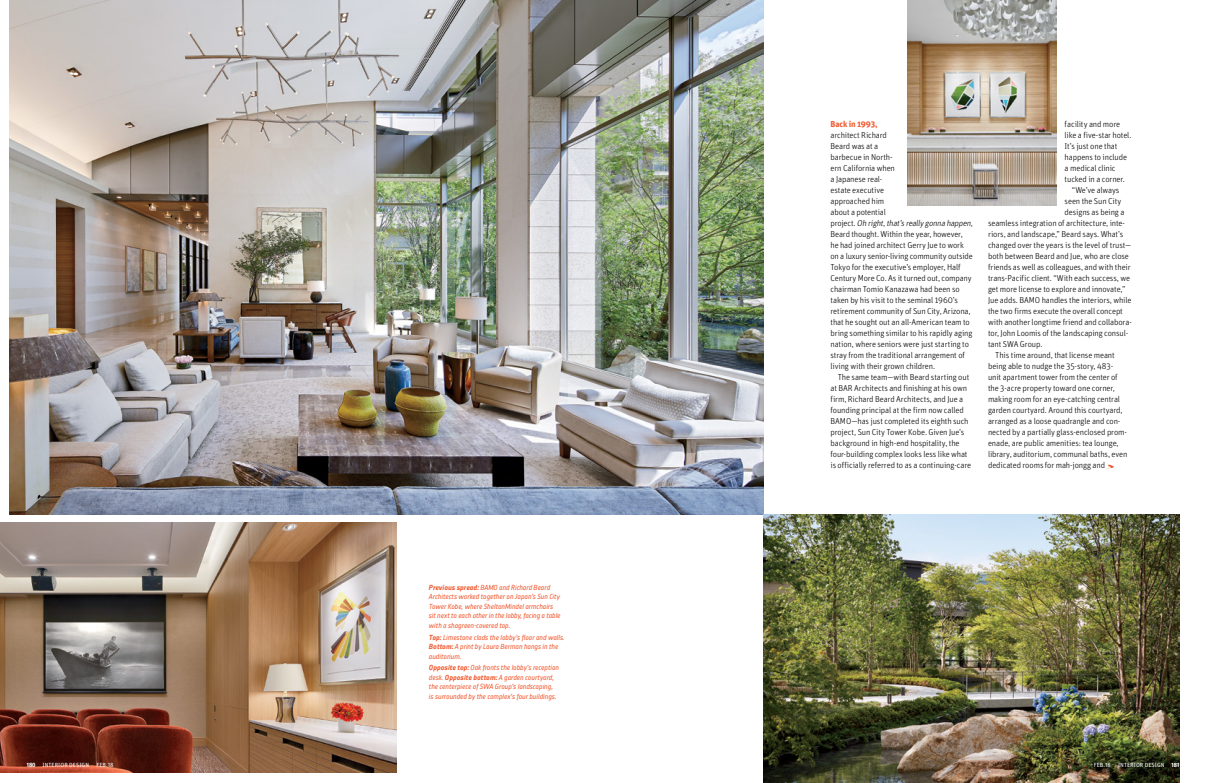
<style>
.page{position:relative;width:1206px;height:783px;background:#fff}
.page>*{position:absolute;margin:0;border:0;box-sizing:border-box;transform-origin:0 0}
.t1{font:300 8.6px/11px "Unit Rounded OT";letter-spacing:-.015em;color:#000}
.t2{font:700 8.6px "Unit Rounded OT";letter-spacing:-.015em;color:#f15a31}
.t3{font:7.2px/9.5px "Notes Regular Italic Tf";letter-spacing:-.01em;color:#f15a31}
.t4{font:6px "Unit Rounded OT";letter-spacing:.01em;color:#fff}
.s1{font-family:"Notes Bold Italic Tf"}
.s2{font-style:italic}
.s3{font-weight:700}
</style>
<div class="page">
<svg style="left:1108px;top:464px;width:6px;height:4px"></svg>
<img style="left:9px;top:0;width:755px;height:514px">
<img style="left:764px;top:514px;width:415px;height:269px">
<img style="left:907px;top:0;width:149px;height:206px">
<img style="left:0;top:522px;width:396px;height:251px">
<p class="t3" style="left:429px;top:583px;width:133px"><span class="s1">Previous spread:</span> BAMO and Richard Beard Architects worked together on Japan’s Sun City Tower Kobe, where SheltonMindel armchairs sit next to each other in the lobby, facing a table with a shagreen-covered top.</p>
<p class="t3" style="left:429px;top:632px;width:137px"><span class="s1">Top:</span> Limestone clads the lobby’s floor and walls.<br><span class="s1">Bottom:</span> A print by Laura Berman hangs in the auditorium.</p>
<p class="t3" style="left:429px;top:663px;width:132px"><span class="s1">Opposite top:</span> Oak fronts the lobby’s reception desk. <span class="s1">Opposite bottom:</span> A garden courtyard, the centerpiece of SWA Group’s landscaping, is surrounded by the complex’s four buildings.</p>
<p class="t2" style="left:831px;top:119px;width:49px">Back in 1993,</p>
<p class="t1" style="left:831px;top:130px;width:146px">architect Richard<br>Beard was at a<br>barbecue in North-<br>ern California when<br>a Japanese real-<br>estate executive<br>approached him<br>about a potential<br>p r o j e c t . <span class="s2">Oh right,that’sreallygonnahappen,<br></span>Beard thought. Within the year, however,<br>he had joined architect Gerry Jue to work<br>on a luxury senior-living community outside<br>Tokyo for the executive’s employer, Half<br>Century More Co. As it turned out, company chairman Tomio Kanazawa had been so taken by his visit to the seminal 1960’s retirement community of Sun City, Arizona, that he sought out an all-American team to bring something similar to his rapidly aging nation, where seniors were just starting to stray from the traditional arrangement of living with their grown children.</p>
<p class="t1" style="left:831px;top:372px;width:142px;text-indent:7px">The same team—with Beard starting out at BAR Architects and finishing at his own firm, Richard Beard Architects, and Jue a founding principal at the firm now called BAMO—has just completed its eighth such project, Sun City Tower Kobe. Given Jue’s background in high-end hospitality, the four-building complex looks less like what is officially referred to as a continuing-care</p>
<p class="t1" style="left:1065px;top:119px;width:57px">facility and more</p>
<p class="t1" style="left:1065px;top:130px;width:68px">like a five-star hotel.</p>
<p class="t1" style="left:1065px;top:141px;width:54px">It’s just one that</p>
<p class="t1" style="left:1065px;top:152px;width:64px">happens to include</p>
<p class="t1" style="left:1065px;top:163px;width:53px">a medical clinic</p>
<p class="t1" style="left:1065px;top:174px;width:62px">tucked in a corner.</p>
<p class="t1" style="left:1072px;top:185px;width:49px">“We’ve always</p>
<p class="t1" style="left:1065px;top:196px;width:58px">seen the Sun City</p>
<p class="t1" style="left:1065px;top:207px;width:61px">designs as being a</p>
<p class="t1" style="left:988px;top:218px;width:138px">seamless integration of architecture, inte-</p>
<p class="t1" style="left:988px;top:229px;width:137px">riors, and landscape,” Beard says. What’s</p>
<p class="t1" style="left:988px;top:240px;width:145px">changed over the years is the level of trust—</p>
<p class="t1" style="left:988px;top:251px;width:142px">both between Beard and Jue, who are close</p>
<p class="t1" style="left:988px;top:262px;width:144px">friends as well as colleagues, and with their</p>
<p class="t1" style="left:988px;top:273px;width:144px">trans-Pacific client. “With each success, we</p>
<p class="t1" style="left:988px;top:284px;width:139px">get more license to explore and innovate,”</p>
<p class="t1" style="left:988px;top:295px;width:145px">Jue adds. BAMO handles the interiors, while</p>
<p class="t1" style="left:988px;top:306px;width:136px">the two firms execute the overall concept</p>
<p class="t1" style="left:988px;top:317px;width:145px">with another longtime friend and collabora-</p>
<p class="t1" style="left:988px;top:328px;width:142px">tor, John Loomis of the landscaping consul-</p>
<p class="t1" style="left:988px;top:339px;width:56px">tant SWA Group.</p>
<p class="t1" style="left:995px;top:350px;width:121px">This time around, that license meant</p>
<p class="t1" style="left:988px;top:361px;width:127px">being able to nudge the 35-story, 483-</p>
<p class="t1" style="left:988px;top:372px;width:131px">unit apartment tower from the center of</p>
<p class="t1" style="left:988px;top:383px;width:128px">the 3-acre property toward one corner,</p>
<p class="t1" style="left:988px;top:394px;width:134px">making room for an eye-catching central</p>
<p class="t1" style="left:988px;top:405px;width:136px">garden courtyard. Around this courtyard,</p>
<p class="t1" style="left:988px;top:416px;width:134px">arranged as a loose quadrangle and con-</p>
<p class="t1" style="left:988px;top:427px;width:140px">nected by a partially glass-enclosed prom-</p>
<p class="t1" style="left:988px;top:438px;width:132px">enade, are public amenities: tea lounge,</p>
<p class="t1" style="left:988px;top:449px;width:141px">library, auditorium, communal baths, even</p>
<p class="t1" style="left:988px;top:460px;width:119px">dedicated rooms for mah-jongg and</p>
<p class="t4" style="left:27px;top:761px;width:88px"><span class="s3">180</span> INTERIOR DESIGN FEB.18</p>
<p class="t4" style="left:1094px;top:761px;width:87px">FEB.18 INTERIOR DESIGN <span class="s3">181</span></p>
</div>
